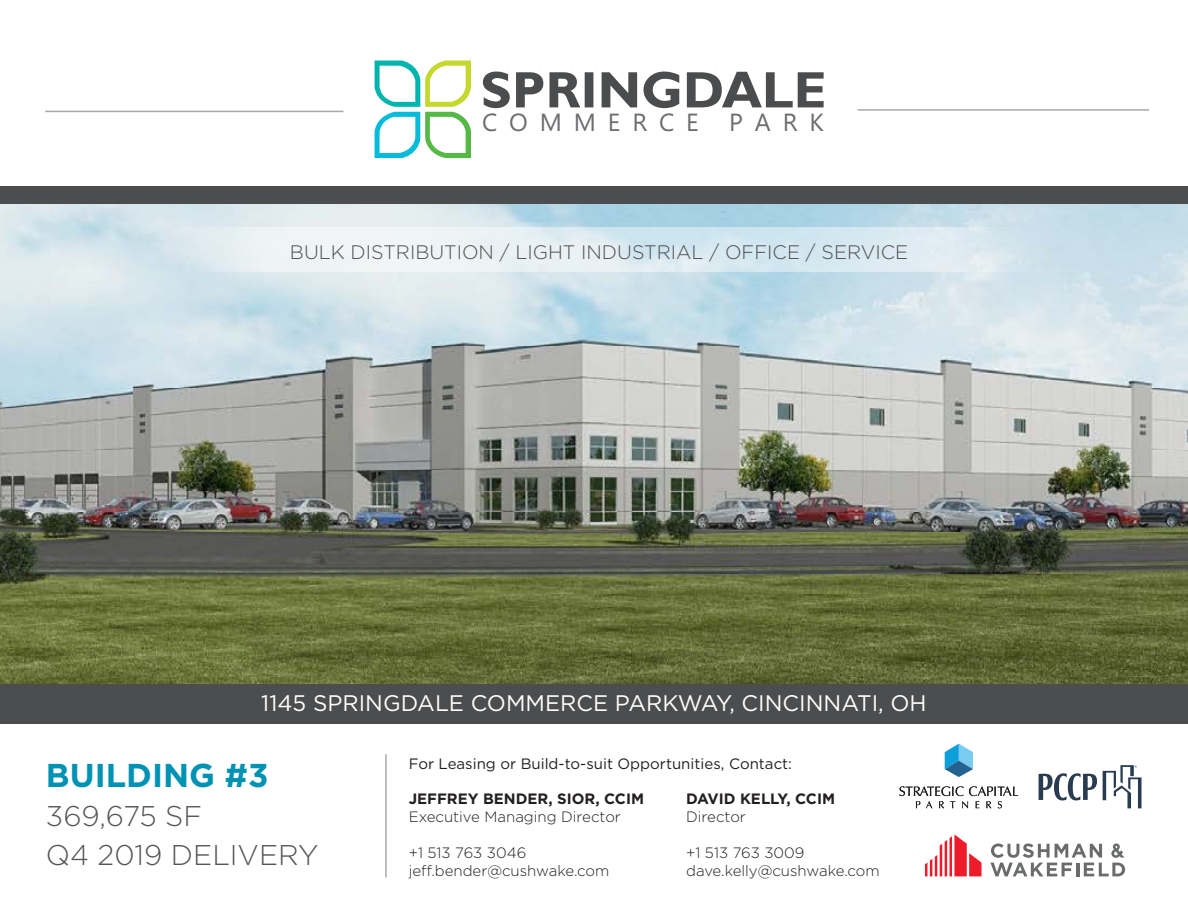
<style>
.page{position:relative;width:1188px;height:918px;background:#fff}
.page>*{position:absolute;margin:0;border:0;box-sizing:border-box;transform-origin:0 0}
.t1{font:700 51.6px "Gill Sans";color:#4b4c4d}
.t2{font:700 33px "Gotham";color:#0092b3}
.t3{font:300 28.5px "Gotham";color:#545654}
.t4{font:24.75px "Lao UI";letter-spacing:.48em;color:#6c6d70}
.t5{font:22.5px "Gotham";color:#fff}
.t6{font:300 19.5px "Gotham";color:#4c4d4f}
.t7{font:300 15px "Gotham";color:#231f20}
.t8{font:15px "Gotham";color:#231f20}
.t9{font:700 15px "Gotham";color:#231f20}
</style>
<div class="page">
<img style="left:0;top:204px;width:1188px;height:480px">
<svg style="left:945px;top:744px;width:28px;height:33px"></svg>
<svg style="left:899px;top:786px;width:119px;height:22px"></svg>
<svg style="left:1039px;top:773px;width:58px;height:27px"></svg>
<svg style="left:1103px;top:765px;width:39px;height:43px"></svg>
<svg style="left:925px;top:834px;width:57px;height:42px"></svg>
<svg style="left:990px;top:843px;width:135px;height:33px"></svg>
<hr style="left:45px;top:111px;width:298px;height:1px;background:#a9a8aa">
<hr style="left:858px;top:109px;width:291px;height:2px;background:#a9a8aa">
<div style="left:0;top:186px;width:1188px;height:18px;background:#4c4d4f"></div>
<svg style="left:375px;top:61px;width:96px;height:97px"></svg>
<div style="left:0;top:684px;width:1188px;height:39px;background:#4c4d4f"></div>
<hr style="left:385px;top:754px;width:2px;height:123px;background:#a9a8aa">
<svg style="left:136px;top:227px;width:942px;height:45px"></svg>
<p class="t1" style="left:481px;top:59px;width:347px">SPRINGDALE</p>
<p class="t4" style="left:482px;top:106px;width:343px">COMMERCE PARK</p>
<p class="t6" style="left:290px;top:239px;width:620px">BULK DISTRIBUTION / LIGHT INDUSTRIAL / OFFICE / SERVICE</p>
<p class="t5" style="left:261px;top:689px;width:667px">1145 SPRINGDALE COMMERCE PARKWAY, CINCINNATI, OH</p>
<p class="t2" style="left:46px;top:754px;width:224px">BUILDING #3</p>
<p class="t3" style="left:46px;top:798px;width:158px">369,675 SF</p>
<p class="t3" style="left:46px;top:837px;width:274px">Q4 2019 DELIVERY</p>
<p class="t8" style="left:409px;top:754px;width:385px">For Leasing or Build-to-suit Opportunities, Contact:</p>
<p class="t9" style="left:409px;top:788px;width:237px">JEFFREY BENDER, SIOR, CCIM</p>
<p class="t7" style="left:409px;top:807px;width:214px">Executive Managing Director</p>
<p class="t7" style="left:409px;top:843px;width:119px">+1 513 763 3046</p>
<p class="t7" style="left:409px;top:861px;width:202px">jeff.bender@cushwake.com</p>
<p class="t9" style="left:686px;top:788px;width:150px">DAVID KELLY, CCIM</p>
<p class="t7" style="left:686px;top:807px;width:61px">Director</p>
<p class="t7" style="left:686px;top:843px;width:120px">+1 513 763 3009</p>
<p class="t7" style="left:686px;top:861px;width:195px">dave.kelly@cushwake.com</p>
</div>
